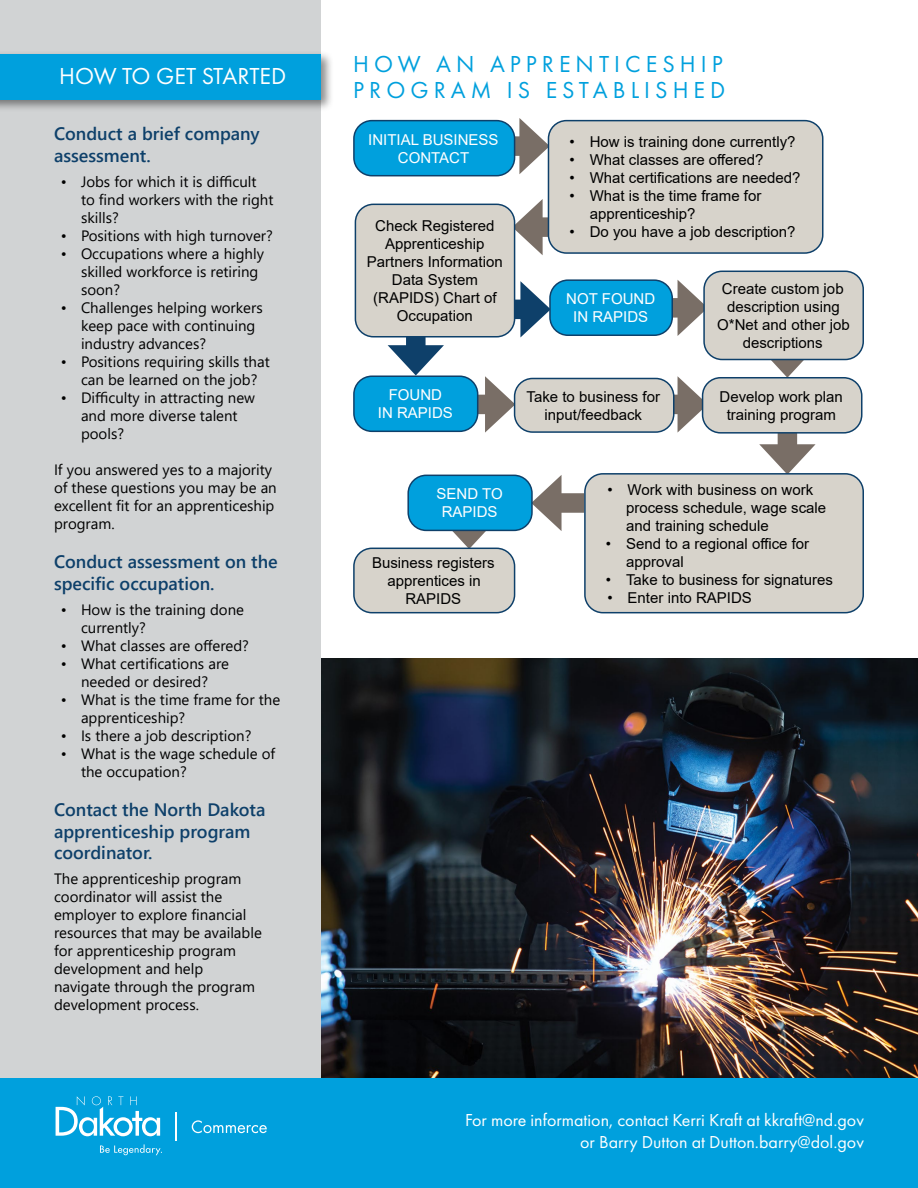
<style>
.page{position:relative;width:918px;height:1188px;background:#fff}
.page>*{position:absolute;margin:0;border:0;box-sizing:border-box;transform-origin:0 0}
.t1{font:24px/25.5px "Futura PT";letter-spacing:.21em;color:#00a0dd}
.t2{font:24px "Futura PT";color:#fff}
.t3{font:600 18px/21.6px "Segoe UI";color:#0e406a}
.t4{font:18px/21.6px "Futura PT";color:#fff;text-align:right}
.t5{font:15px/18px "Segoe UI";color:#000}
.t6{font:15px/18px "Arial";color:#000;text-align:center}
.t7{font:15px/18px "Arial";color:#fff;text-align:center}
</style>
<div class="page">
<img style="left:321px;top:659px;width:597px;height:420px">
<svg style="left:441px;top:531px;width:56px;height:17px"></svg>
<div style="left:550px;top:493px;width:34px;height:20px;background:#796e66"></div>
<svg style="left:532px;top:475px;width:30px;height:56px"></svg>
<div style="left:778px;top:422px;width:19px;height:34px;background:#796e66"></div>
<svg style="left:759px;top:444px;width:57px;height:29px"></svg>
<svg style="left:759px;top:360px;width:57px;height:17px"></svg>
<div style="left:655px;top:395px;width:34px;height:19px;background:#796e66"></div>
<svg style="left:678px;top:377px;width:30px;height:55px"></svg>
<div style="left:462px;top:395px;width:35px;height:19px;background:#796e66"></div>
<svg style="left:485px;top:376px;width:30px;height:57px"></svg>
<div style="left:655px;top:298px;width:34px;height:20px;background:#796e66"></div>
<svg style="left:678px;top:280px;width:25px;height:56px"></svg>
<div style="left:406px;top:323px;width:20px;height:34px;background:#0e406a"></div>
<svg style="left:388px;top:345px;width:56px;height:30px"></svg>
<div style="left:498px;top:300px;width:34px;height:19px;background:#0e406a"></div>
<svg style="left:520px;top:281px;width:29px;height:56px"></svg>
<svg style="left:543px;top:217px;width:5px;height:20px"></svg>
<svg style="left:512px;top:199px;width:31px;height:56px"></svg>
<svg style="left:515px;top:136px;width:4px;height:20px"></svg>
<svg style="left:519px;top:118px;width:31px;height:56px"></svg>
<div style="left:0;top:0;width:321px;height:1188px;background:#d1d3d4"></div>
<div style="left:0;top:1079px;width:918px;height:109px;background:#00a0dd"></div>
<svg style="left:100px;top:1144px;width:62px;height:11px"></svg>
<svg style="left:56px;top:1096px;width:104px;height:40px"></svg>
<svg style="left:192px;top:1120px;width:75px;height:13px"></svg>
<hr style="left:175px;top:1113px;width:2px;height:28px;background:#fff">
<div style="left:0;top:51px;width:334px;height:61px;background:#000;opacity:.45"></div>
<div style="left:0;top:54px;width:321px;height:45px;background:#00a0dd"></div>
<div style="left:354px;top:121px;width:161px;height:55px;background:#00a0dd;border-radius:18px"></div>
<div style="left:353px;top:120px;width:162px;height:56px;border:2px solid #0e406a;border-radius:18px"></div>
<div style="left:548px;top:121px;width:275px;height:132px;background:#d7d3cb;border-radius:18px"></div>
<div style="left:548px;top:120px;width:275px;height:134px;border:2px solid #0e406a;border-radius:18px"></div>
<div style="left:355px;top:204px;width:160px;height:133px;background:#d7d3cb;border-radius:18px"></div>
<div style="left:355px;top:204px;width:160px;height:133px;border:2px solid #0e406a;border-radius:18px"></div>
<div style="left:550px;top:280px;width:122px;height:55px;background:#00a0dd;border-radius:18px"></div>
<div style="left:549px;top:279px;width:124px;height:57px;border:2px solid #0e406a;border-radius:18px"></div>
<div style="left:354px;top:376px;width:124px;height:55px;background:#00a0dd;border-radius:18px"></div>
<div style="left:353px;top:375px;width:125px;height:57px;border:2px solid #0e406a;border-radius:18px"></div>
<div style="left:515px;top:378px;width:159px;height:54px;background:#d7d3cb;border-radius:18px"></div>
<div style="left:514px;top:378px;width:161px;height:55px;border:2px solid #0e406a;border-radius:18px"></div>
<div style="left:704px;top:271px;width:159px;height:89px;background:#d7d3cb;border-radius:18px"></div>
<div style="left:703px;top:271px;width:161px;height:89px;border:2px solid #0e406a;border-radius:18px"></div>
<div style="left:703px;top:378px;width:159px;height:55px;background:#d7d3cb;border-radius:18px"></div>
<div style="left:702px;top:377px;width:161px;height:57px;border:2px solid #0e406a;border-radius:18px"></div>
<div style="left:585px;top:474px;width:278px;height:139px;background:#d7d3cb;border-radius:18px"></div>
<div style="left:584px;top:473px;width:280px;height:140px;border:2px solid #0e406a;border-radius:18px"></div>
<div style="left:408px;top:475px;width:124px;height:55px;background:#00a0dd;border-radius:18px"></div>
<div style="left:407px;top:475px;width:126px;height:56px;border:2px solid #0e406a;border-radius:18px"></div>
<div style="left:354px;top:548px;width:161px;height:65px;background:#d7d3cb;border-radius:18px"></div>
<div style="left:353px;top:548px;width:162px;height:65px;border:2px solid #0e406a;border-radius:18px"></div>
<h1 class="t2" style="left:59px;top:62px;width:229px">HOW TO GET STARTED</h1>
<p class="t3" style="left:54px;top:122px;width:207px">Conduct a brief company assessment.</p>
<p class="t5" style="left:81px;top:171px;width:194px;text-indent:-20px">• Jobs for which it is difficult to find workers with the right skills?</p>
<p class="t5" style="left:61px;top:225px;width:214px">• Positions with high turnover?</p>
<p class="t5" style="left:81px;top:243px;width:185px;text-indent:-20px">• Occupations where a highly skilled workforce is retiring soon?</p>
<p class="t5" style="left:81px;top:297px;width:183px;text-indent:-20px">• Challenges helping workers keep pace with continuing industry advances?</p>
<p class="t5" style="left:61px;top:351px;width:211px;text-align:center">• Positions requiring skills that can be learned on the job?</p>
<p class="t5" style="left:81px;top:387px;width:176px;text-indent:-20px">• Difficulty in attracting new and more diverse talent pools?</p>
<p class="t5" style="left:54px;top:459px;width:224px">If you answered yes to a majority of these questions you may be an excellent fit for an apprenticeship program.</p>
<p class="t3" style="left:54px;top:550px;width:225px">Conduct assessment on the specific occupation.</p>
<p class="t5" style="left:81px;top:599px;width:165px;text-indent:-20px">• How is the training done currently?</p>
<p class="t5" style="left:61px;top:635px;width:190px">• What classes are offered?</p>
<p class="t5" style="left:61px;top:653px;width:170px;text-align:center">• What certifications are needed or desired?</p>
<p class="t5" style="left:81px;top:689px;width:201px;text-indent:-20px">• What is the time frame for the apprenticeship?</p>
<p class="t5" style="left:61px;top:725px;width:192px">• Is there a job description?</p>
<p class="t5" style="left:81px;top:743px;width:196px;text-indent:-20px">• What is the wage schedule of the occupation?</p>
<p class="t3" style="left:54px;top:798px;width:213px">Contact the North Dakota apprenticeship program coordinator.</p>
<p class="t5" style="left:54px;top:869px;width:209px">The apprenticeship program coordinator will assist the employer to explore financial resources that may be available for apprenticeship program development and help navigate through the program development process.</p>
<h1 class="t1" style="left:353px;top:51px;width:374px">HOW AN APPRENTICESHIP<br>PROGRAM IS ESTABLISHED</h1>
<p class="t7" style="left:368px;top:130px;width:132px">INITIAL BUSINESS<br>CONTACT</p>
<p class="t6" style="left:569px;top:133px;width:228px">• How is training done currently?</p>
<p class="t6" style="left:569px;top:151px;width:196px">• What classes are offered?</p>
<p class="t6" style="left:569px;top:169px;width:233px">• What certifications are needed?</p>
<p class="t6" style="left:590px;top:187px;width:173px;text-align:left;text-indent:-20px">• What is the time frame for apprenticeship?</p>
<p class="t6" style="left:569px;top:223px;width:228px">• Do you have a job description?</p>
<p class="t6" style="left:367px;top:217px;width:137px">Check Registered<br>Apprenticeship<br>Partners Information<br>Data System (RAPIDS) Chart of<br>Occupation</p>
<p class="t6" style="left:717px;top:279px;width:134px">Create custom job description using<br>O*Net and other job descriptions</p>
<p class="t7" style="left:566px;top:290px;width:90px">NOT FOUND<br>IN RAPIDS</p>
<p class="t7" style="left:378px;top:386px;width:77px">FOUND<br>IN RAPIDS</p>
<p class="t6" style="left:527px;top:387px;width:135px">Take to business for input/feedback</p>
<p class="t6" style="left:720px;top:387px;width:125px">Develop work plan training program</p>
<p class="t7" style="left:437px;top:485px;width:68px">SEND TO<br>RAPIDS</p>
<p class="t6" style="left:372px;top:554px;width:124px">Business registers apprentices in<br>RAPIDS</p>
<p class="t6" style="left:626px;top:480px;width:202px;text-align:left;text-indent:-19px">• Work with business on work process schedule, wage scale and training schedule</p>
<p class="t6" style="left:626px;top:534px;width:185px;text-align:left;text-indent:-20px">• Send to a regional office for approval</p>
<p class="t6" style="left:606px;top:570px;width:229px">• Take to business for signatures</p>
<p class="t6" style="left:607px;top:588px;width:146px">• Enter into RAPIDS</p>
<p class="t4" style="left:465px;top:1109px;width:400px">For more information, contact Kerri Kraft at kkraft@nd.gov or Barry Dutton at Dutton.barry@dol.gov</p>
</div>
